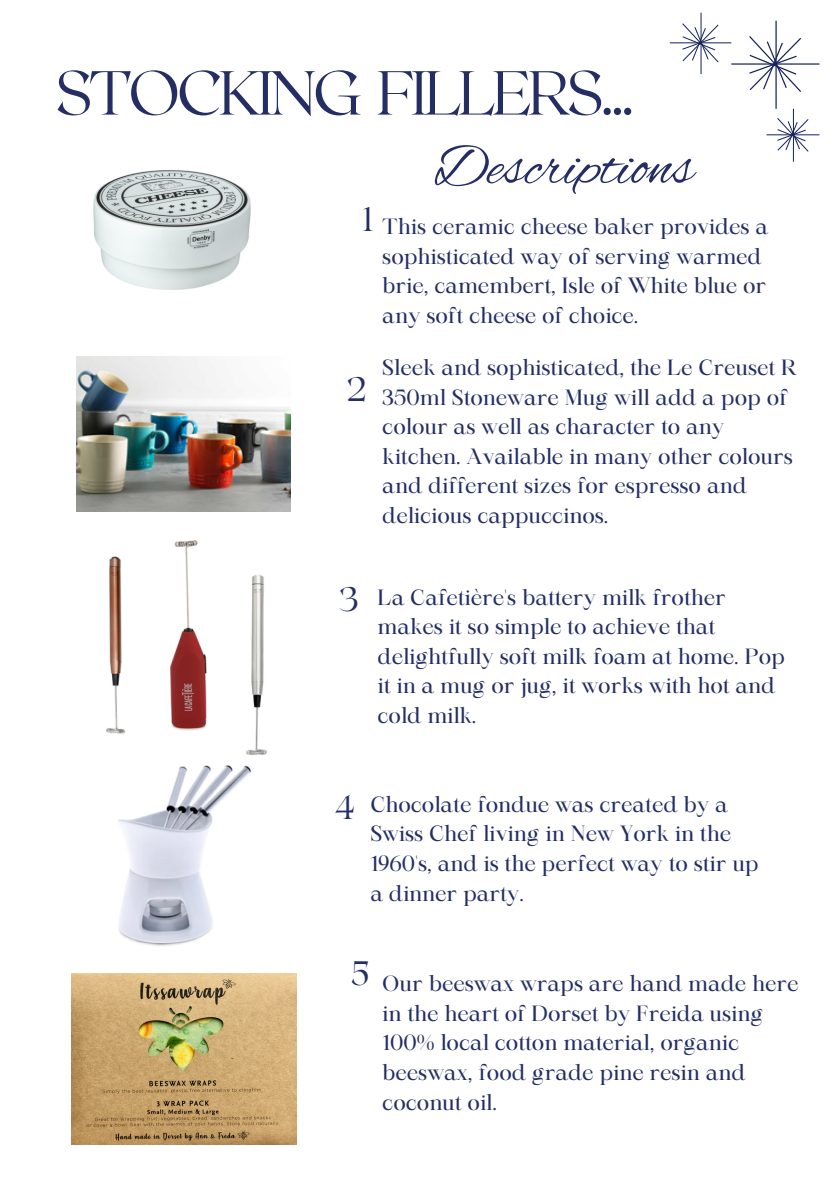
<style>
.page{position:relative;width:839px;height:1191px;background:#fff}
.page>*{position:absolute;margin:0;border:0;box-sizing:border-box;transform-origin:0 0}
.t1{font:100 62px "Roxborough CF";letter-spacing:-.05em;color:#242e64}
.t2{font:59.2px "Alex Brush";color:#242e64}
.t3{font:100 33.8px "Roxborough CF";color:#242e64}
.t4{font:21.2px/29.6px "Maharlika";color:#242e64}
</style>
<div class="page">
<img style="left:93px;top:170px;width:158px;height:120px">
<img style="left:106px;top:556px;width:20px;height:178px">
<img style="left:246px;top:575px;width:21px;height:180px">
<img style="left:171px;top:540px;width:36px;height:191px">
<img style="left:118px;top:765px;width:133px;height:181px">
<img style="left:71px;top:973px;width:225px;height:171px">
<hr style="left:775px;top:21px;width:1px;height:88px;background:#16215d">
<hr style="left:731px;top:63px;width:88px;height:2px;background:#16215d">
<svg style="left:747px;top:35px;width:55px;height:58px"></svg>
<hr style="left:700px;top:13px;width:1px;height:61px;background:#16215d">
<hr style="left:669px;top:43px;width:62px;height:1px;background:#16215d">
<svg style="left:681px;top:23px;width:38px;height:40px"></svg>
<hr style="left:793px;top:109px;width:1px;height:53px;background:#16215d">
<hr style="left:766px;top:134px;width:53px;height:1px;background:#16215d">
<svg style="left:776px;top:117px;width:33px;height:35px"></svg>
<img style="left:77px;top:357px;width:213px;height:154px">
<p class="t1" style="left:55px;top:53px;width:580px">STOCKING FILLERS...</p>
<p class="t2" style="left:434px;top:134px;width:261px">Descriptions</p>
<p class="t3" style="left:363px;top:197px;width:11px">1</p>
<p class="t4" style="left:382px;top:214px;width:387px">This ceramic cheese baker provides a sophisticated way of serving warmed brie, camembert, Isle of White blue or any soft cheese of choice.</p>
<p class="t3" style="left:346px;top:367px;width:22px">2</p>
<p class="t4" style="left:382px;top:355px;width:416px">Sleek and sophisticated, the Le Creuset R 350ml Stoneware Mug will add a pop of colour as well as character to any kitchen. Available in many other colours and different sizes for espresso and delicious cappuccinos.</p>
<p class="t3" style="left:339px;top:578px;width:21px">3</p>
<p class="t4" style="left:377px;top:584px;width:409px">La Cafetière's battery milk frother makes it so simple to achieve that delightfully soft milk foam at home. Pop it in a mug or jug, it works with hot and cold milk.</p>
<p class="t3" style="left:334px;top:785px;width:22px">4</p>
<p class="t4" style="left:370px;top:791px;width:390px">Chocolate fondue was created by a<br>Swiss Chef living in New York in the<br>1960's, and is the perfect way to stir up a dinner party.</p>
<p class="t3" style="left:351px;top:951px;width:20px">5</p>
<p class="t4" style="left:382px;top:971px;width:417px">Our beeswax wraps are hand made here in the heart of Dorset by Freida using<br>100% local cotton material, organic beeswax, food grade pine resin and coconut oil.</p>
</div>
